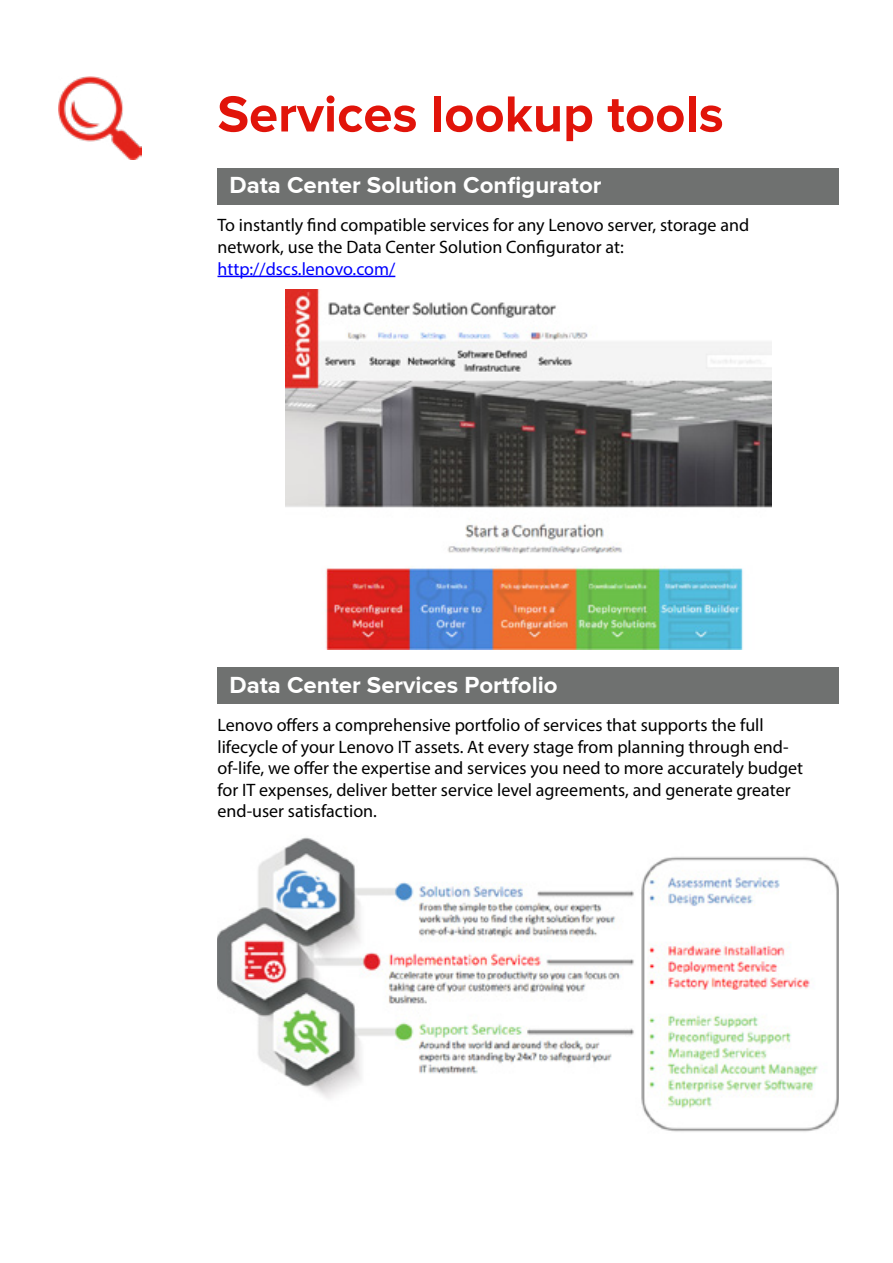
<style>
.page{position:relative;width:893px;height:1263px;background:#fff}
.page>*{position:absolute;margin:0;border:0;box-sizing:border-box;transform-origin:0 0}
.t1{font:700 52.5px "Proxima Nova";color:#e1140a}
.t2{font:700 24px "Proxima Nova";color:#fff}
.t3{font:18px/21.6px "Myriad Pro";color:#000}
.t4{font:18px "Myriad Pro";color:#00f}
</style>
<div class="page">
<div style="left:218px;top:168px;width:621px;height:36px;background:#6f7170"></div>
<hr style="left:218px;top:276px;width:177px;height:1px;background:#00f">
<div style="left:218px;top:668px;width:621px;height:36px;background:#6f7170"></div>
<img style="left:218px;top:837px;width:621px;height:295px">
<img style="left:58px;top:77px;width:83px;height:82px">
<img style="left:285px;top:290px;width:486px;height:360px">
<h1 class="t1" style="left:218px;top:84px;width:508px">Services lookup tools</h1>
<h2 class="t2" style="left:230px;top:172px;width:373px">Data Center Solution Configurator</h2>
<p class="t3" style="left:218px;top:214px;width:533px">To instantly find compatible services for any Lenovo server, storage and network, use the Data Center Solution Configurator at:</p>
<p class="t4" style="left:218px;top:257px;width:179px">http://dscs.lenovo.com/</p>
<h2 class="t2" style="left:230px;top:671px;width:330px">Data Center Services Portfolio</h2>
<p class="t3" style="left:218px;top:714px;width:587px">Lenovo offers a comprehensive portfolio of services that supports the full lifecycle of your Lenovo IT assets. At every stage from planning through end&shy;of-life, we offer the expertise and services you need to more accurately budget for IT expenses, deliver better service level agreements, and generate greater end-user satisfaction.</p>
</div>
